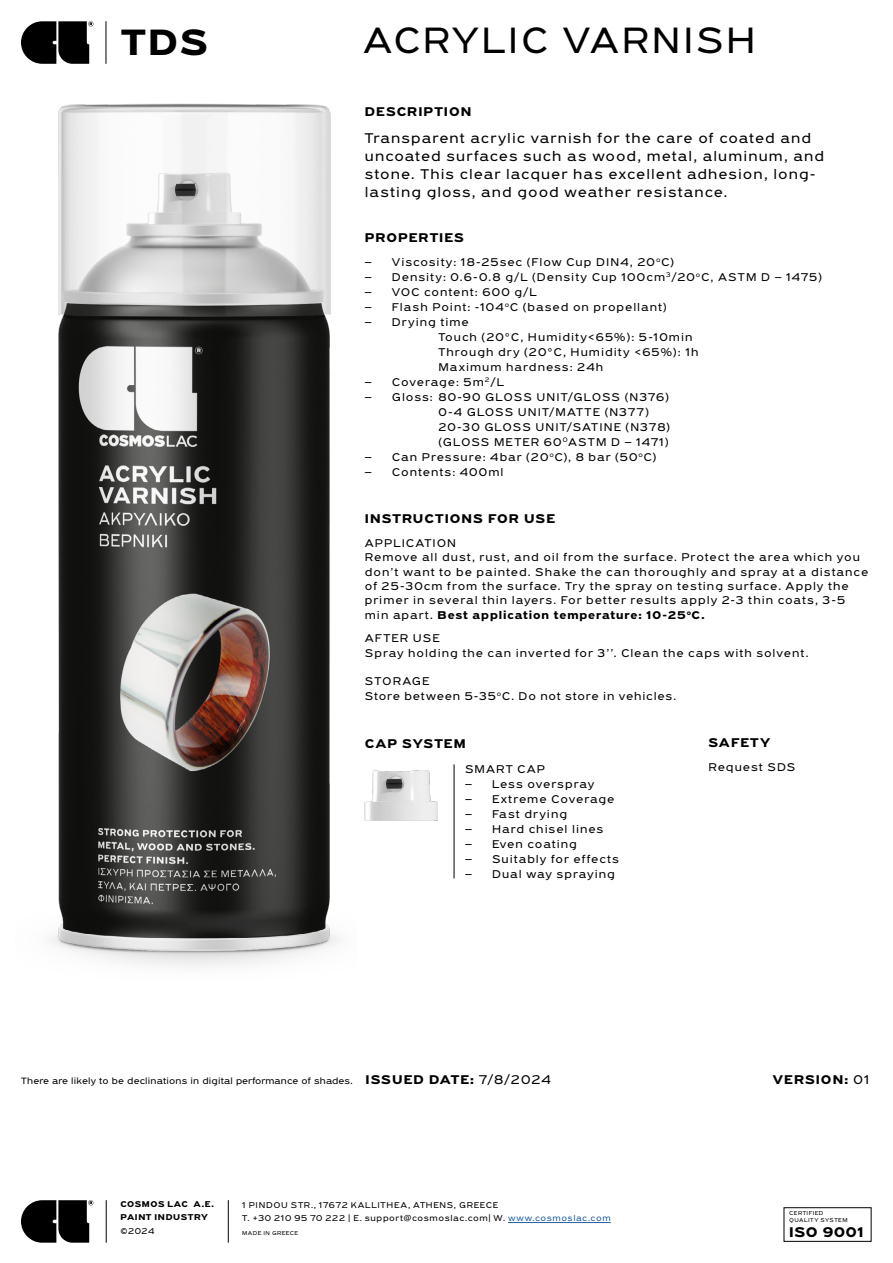
<style>
.page{position:relative;width:893px;height:1263px;background:#fff}
.page>*{position:absolute;margin:0;border:0;box-sizing:border-box;transform-origin:0 0}
.t1{font:39px "PF Grand Gothik Wide";letter-spacing:.06em;color:#000}
.t2{font:700 39px "PF Grand Gothik Wide";color:#000}
.t3{font:15px/18px "PF Grand Gothik Wide";letter-spacing:.07em;color:#000}
.t4{font:700 15px "PF Grand Gothik Wide";letter-spacing:.045em;color:#000}
.t5{font:700 13.5px "PF Grand Gothik Wide";letter-spacing:.075em;color:#000}
.t6{font:12px/14.4px "PF Grand Gothik Wide";letter-spacing:.08em;color:#000}
.t7{font:9.75px "PF Grand Gothik Wide";letter-spacing:.02em;color:#000}
.t8{font:9px/13.5px "PF Grand Gothik Wide";letter-spacing:.065em;color:#000}
.t9{font:700 9px/13.5px "PF Grand Gothik Wide";letter-spacing:.06em;color:#000}
.t10{font:6px/7.2px "PF Grand Gothik Wide";letter-spacing:.075em;color:#000}
.s1{font-weight:700}
.s2{font-weight:700;font-size:13.5px}
.s3{font-size:13.5px}
.s4{font-weight:400}
.s5{color:#215e9e}
</style>
<div class="page">
<hr style="left:106px;top:21px;width:1px;height:43px;background:#000">
<svg style="left:21px;top:21px;width:72px;height:43px;background:#2f2f2f"></svg>
<hr style="left:106px;top:1200px;width:1px;height:43px;background:#000">
<hr style="left:228px;top:1200px;width:1px;height:43px;background:#000">
<div style="left:784px;top:1207px;width:87px;height:35px;border:1px solid #000"></div>
<hr style="left:508px;top:1222px;width:103px;height:1px;background:#215e9e">
<svg style="left:21px;top:1200px;width:72px;height:43px;background:#2f2f2f"></svg>
<img style="left:364px;top:771px;width:74px;height:50px">
<hr style="left:454px;top:764px;width:1px;height:114px;background:#000">
<img style="left:50px;top:103px;width:289px;height:863px">
<h1 class="t2" style="left:121px;top:19px;width:88px">TDS</h1>
<h1 class="t1" style="left:363px;top:19px;width:394px">ACRYLIC VARNISH</h1>
<p class="t5" style="left:365px;top:104px;width:108px">DESCRIPTION</p>
<p class="t3" style="left:365px;top:129px;width:461px">Transparent acrylic varnish for the care of coated and uncoated surfaces such as wood, metal, aluminum, and stone. This clear lacquer has excellent adhesion, long&shy;lasting gloss, and good weather resistance.</p>
<p class="t5" style="left:365px;top:230px;width:101px">PROPERTIES</p>
<p class="t6" style="left:365px;top:255px;width:311px">– Viscosity: 18-25sec (Flow Cup DIN4, 20<sup>ο</sup>C)</p>
<p class="t6" style="left:365px;top:270px;width:459px">– Density: 0.6-0.8 g/L (Density Cup 100cm<sup>3</sup>/20<sup>o</sup>C, ASTM D – 1475)</p>
<p class="t6" style="left:365px;top:285px;width:173px">– VOC content: 600 g/L</p>
<p class="t6" style="left:365px;top:300px;width:303px">– Flash Point: -104<sup>o</sup>C (based on propellant)</p>
<p class="t6" style="left:438px;top:315px;width:262px;line-height:15px;text-indent:-74px">– Drying time<br>Touch (20°C, Humidity&lt;65%): 5-10min<br>Through dry (20°C, Humidity &lt;65%): 1h<br>Maximum hardness: 24h</p>
<p class="t6" style="left:365px;top:375px;width:141px">– Coverage: 5m<sup>2</sup>/L</p>
<p class="t6" style="left:438px;top:390px;width:233px;line-height:15px;text-indent:-74px">– Gloss: 80-90 GLOSS UNIT/GLOSS (N376)<br>0-4 GLOSS UNIT/MATTE (N377)<br>20-30 GLOSS UNIT/SATINE (N378) (GLOSS METER 60<sup>0</sup>ASTM D – 1471)</p>
<p class="t6" style="left:365px;top:450px;width:293px">– Can Pressure: 4bar (20<sup>o</sup>C), 8 bar (50<sup>o</sup>C)</p>
<p class="t6" style="left:365px;top:465px;width:140px">– Contents: 400ml</p>
<p class="t5" style="left:365px;top:511px;width:192px">INSTRUCTIONS FOR USE</p>
<p class="t6" style="left:365px;top:536px;width:505px">APPLICATION<br>Remove all dust, rust, and oil from the surface. Protect the area which you don’t want to be painted. Shake the can thoroughly and spray at a distance of 25-30cm from the surface. Try the spray on testing surface. Apply the primer in several thin layers. For better results apply 2-3 thin coats, 3-5 min apart. <span class="s1">Best application temperature: 10-25</span><sup>o</sup><span class="s1">C.</span></p>
<p class="t6" style="left:365px;top:631px;width:445px">AFTER USE<br>Spray holding the can inverted for 3’’. Clean the caps with solvent.</p>
<p class="t6" style="left:365px;top:674px;width:313px">STORAGE<br>Store between 5-35<sup>o</sup>C. Do not store in vehicles.</p>
<p class="t5" style="left:365px;top:735px;width:102px">CAP SYSTEM</p>
<p class="t5" style="left:708px;top:735px;width:63px">SAFETY</p>
<p class="t6" style="left:708px;top:760px;width:89px">Request SDS</p>
<p class="t6" style="left:465px;top:762px;width:82px">SMART CAP</p>
<p class="t6" style="left:465px;top:777px;width:131px">– Less overspray</p>
<p class="t6" style="left:465px;top:792px;width:151px">– Extreme Coverage</p>
<p class="t6" style="left:465px;top:807px;width:104px">– Fast drying</p>
<p class="t6" style="left:465px;top:822px;width:140px">– Hard chisel lines</p>
<p class="t6" style="left:465px;top:837px;width:113px">– Even coating</p>
<p class="t6" style="left:465px;top:852px;width:156px">– Suitably for effects</p>
<p class="t6" style="left:465px;top:867px;width:151px">– Dual way spraying</p>
<p class="t7" style="left:21px;top:1075px;width:531px">There are likely to be declinations in digital performance of shades. <span class="s2">ISSUED DATE:</span> <span class="s3">7/8/2024</span></p>
<p class="t5" style="left:773px;top:1072px;width:98px">VERSION: <span class="s4">01</span></p>
<p class="t9" style="left:121px;top:1197px;width:95px">COSMOS LAC A.E.<br>PAINT INDUSTRY</p>
<p class="t8" style="left:121px;top:1224px;width:35px">©2024</p>
<p class="t8" style="left:242px;top:1198px;width:370px">1 PINDOU STR., 17672 KALLITHEA, ATHENS, GREECE<br>Τ. +30 210 95 70 222 | E. support@cosmoslac.com| W. <span class="s5">www.cosmoslac.com</span></p>
<p class="t10" style="left:789px;top:1209px;width:60px">CERTIFIED<br>QUALITY SYSTEM</p>
<p class="t10" style="left:242px;top:1229px;width:57px">MADE IN GREECE</p>
<p class="t4" style="left:789px;top:1223px;width:76px">ISO 9001</p>
</div>
